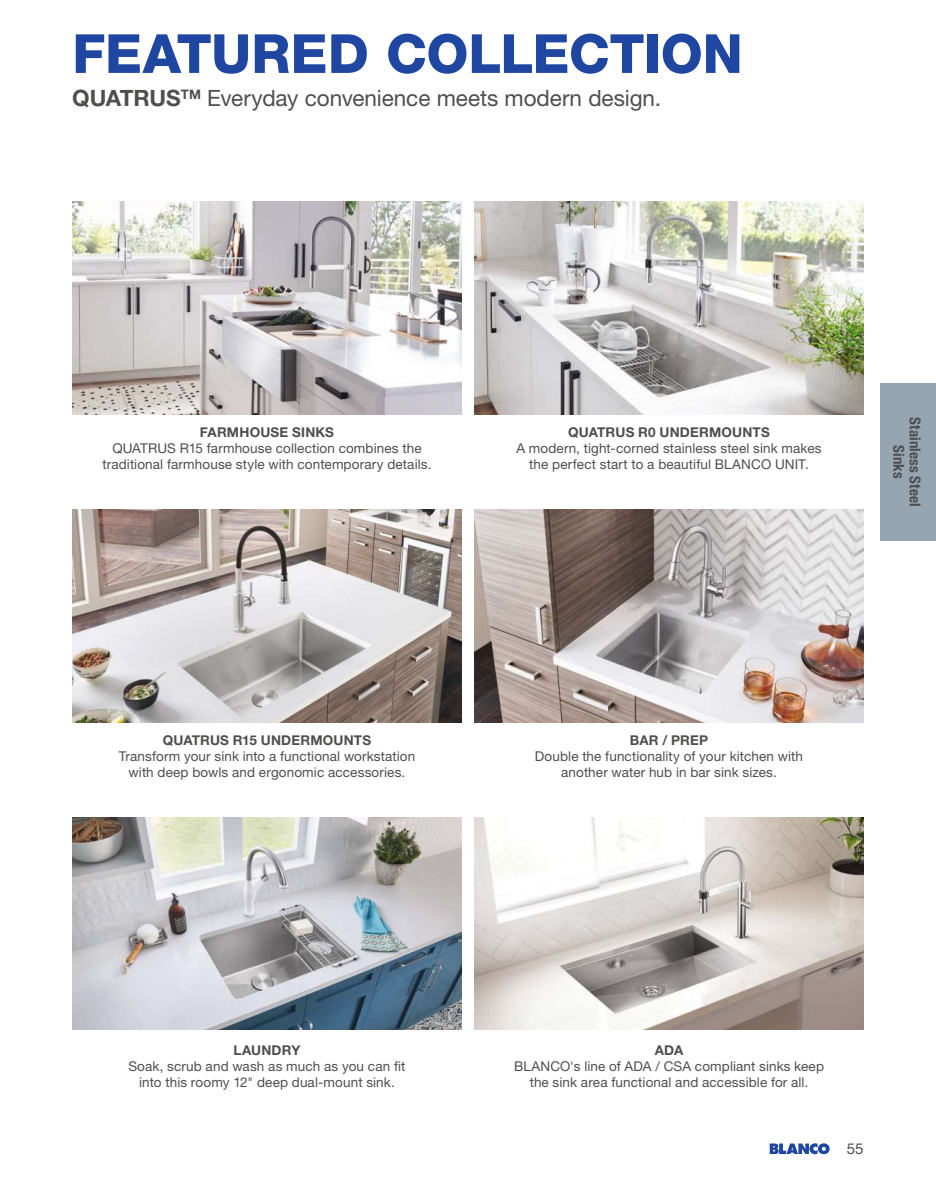
<style>
.page{position:relative;width:936px;height:1188px;background:#fff}
.page>*{position:absolute;margin:0;border:0;box-sizing:border-box;transform-origin:0 0}
.t1{font:800 54px "Helvetica Neue LTW1 G";letter-spacing:-.005em;color:#1f46a1}
.t2{font:22.5px "Helvetica Neue LTW1 G";letter-spacing:-.005em;color:#4e4e4d}
.t3{font:700 condensed 15px/16.5px "Helvetica Neue LTW1 G";letter-spacing:.005em;color:#4e4e4d;text-align:center}
.t4{font:15px "Helvetica Neue LTW1 G";color:#4e4e4d}
.t5{font:13.5px/16.2px "Helvetica Neue LTW1 G";letter-spacing:.01em;color:#4e4e4d;text-align:center}
.t6{font:700 13.5px "Helvetica Neue LTW1 G";letter-spacing:.015em;color:#4e4e4d}
.s1{font-weight:700}
</style>
<div class="page">
<svg style="left:769px;top:1143px;width:60px;height:11px"></svg>
<div style="left:880px;top:383px;width:55px;height:158px;background:#96a5b2"></div>
<img style="left:72px;top:202px;width:389px;height:212px">
<img style="left:474px;top:202px;width:389px;height:212px">
<img style="left:72px;top:510px;width:389px;height:212px">
<img style="left:474px;top:510px;width:389px;height:212px">
<img style="left:72px;top:817px;width:389px;height:213px">
<img style="left:474px;top:817px;width:389px;height:213px">
<h1 class="t1" style="left:72px;top:22px;width:672px">FEATURED COLLECTION</h1>
<h2 class="t2" style="left:72px;top:84px;width:590px"><span class="s1">QUATRUS</span><sup>TM</sup> Everyday convenience meets modern design.</h2>
<p class="t6" style="left:200px;top:424px;width:136px">FARMHOUSE SINKS</p>
<p class="t5" style="left:102px;top:440px;width:330px">QUATRUS R15 farmhouse collection combines the traditional farmhouse style with contemporary details.</p>
<p class="t6" style="left:568px;top:424px;width:203px">QUATRUS R0 UNDERMOUNTS</p>
<p class="t5" style="left:516px;top:440px;width:307px">A modern, tight-corned stainless steel sink makes the perfect start to a beautiful BLANCO UNIT.</p>
<p class="t3" style="left:923px;top:417px;width:91px;rotate:90deg">Stainless Steel<br>Sinks</p>
<p class="t6" style="left:163px;top:732px;width:210px">QUATRUS R15 UNDERMOUNTS</p>
<p class="t5" style="left:119px;top:748px;width:298px">Transform your sink into a functional workstation with deep bowls and ergonomic accessories.</p>
<p class="t6" style="left:629px;top:731px;width:80px">BAR / PREP</p>
<p class="t5" style="left:535px;top:748px;width:270px">Double the functionality of your kitchen with another water hub in bar sink sizes.</p>
<p class="t6" style="left:233px;top:1042px;width:68px">LAUNDRY</p>
<p class="t5" style="left:128px;top:1058px;width:279px">Soak, scrub and wash as much as you can fit into this roomy 12" deep dual-mount sink.</p>
<p class="t6" style="left:654px;top:1042px;width:30px">ADA</p>
<p class="t5" style="left:514px;top:1058px;width:311px">BLANCO's line of ADA / CSA compliant sinks keep the sink area functional and accessible for all.</p>
<p class="t4" style="left:846px;top:1139px;width:18px">55</p>
</div>
